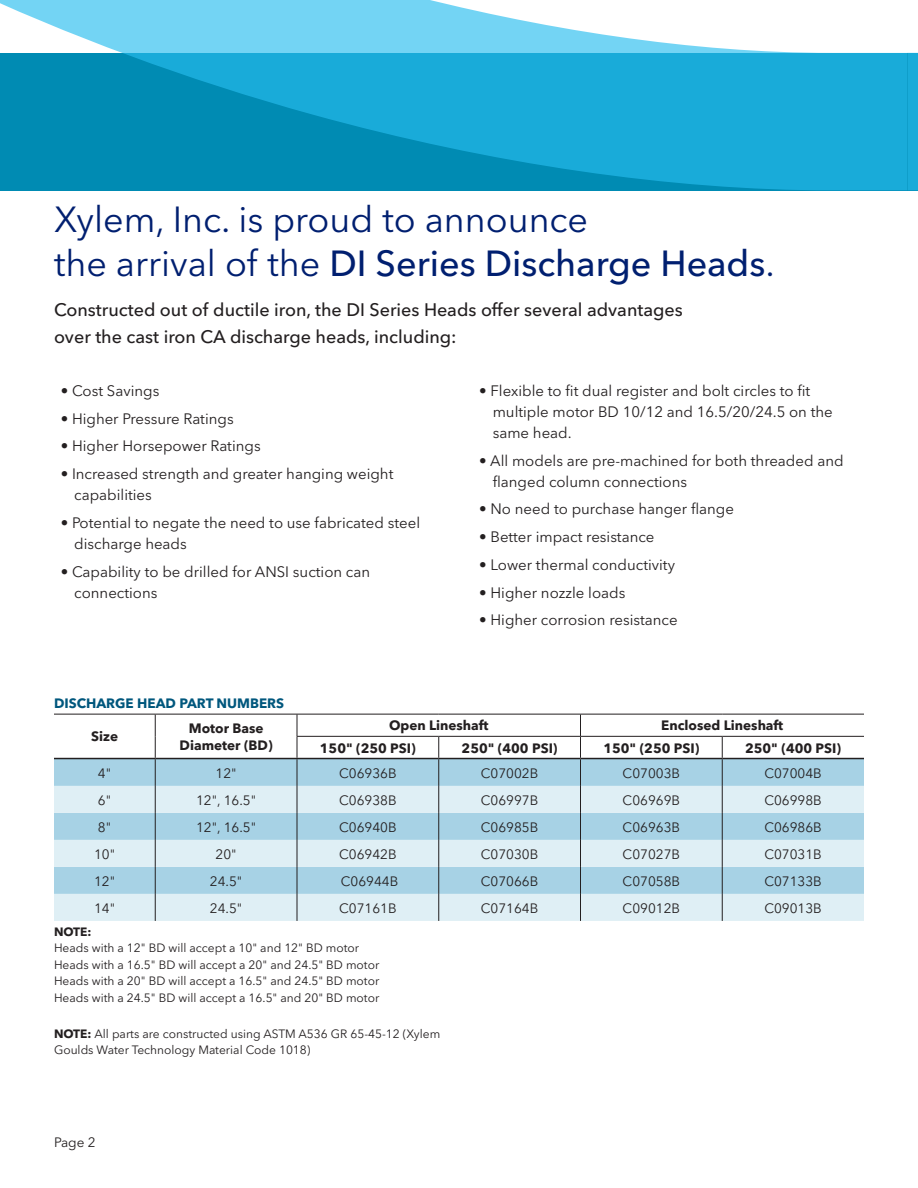
<style>
.page{position:relative;width:918px;height:1188px;background:#fff}
.page>*{position:absolute;margin:0;border:0;box-sizing:border-box;transform-origin:0 0}
.t1{font:36px/43.2px "Avenir Next LT Pro";color:#001f70}
.t2{font:500 18px/27px "Avenir Next LT Pro";color:#231f20}
.t3{font:15px/21px "Avenir Next LT Pro";color:#231f20}
.t4{font:13.5px "Avenir Next LT Pro";color:#231f20}
.t5{font:700 13.5px "Avenir Next LT Pro";color:#231f20}
.t6{font:700 13.5px "Avenir Next LT Pro";color:#00577d}
.t7{font:12px/16.5px "Avenir Next LT Pro";color:#231f20}
.t8{font:700 12px "Avenir Next LT Pro";color:#231f20}
.s1{font-weight:500}
.s2{font-weight:700}
.s3{font-weight:500;font-size:15px;color:#fff}
</style>
<div class="page">
<svg style="left:0;top:0;width:907px;height:190px;background:#3bb2d6"></svg>
<svg style="left:907px;top:52px;width:11px;height:138px;background:#19aad7"></svg>
<svg style="left:54px;top:759px;width:810px;height:27px;background:#a5d0e2"></svg>
<svg style="left:54px;top:786px;width:810px;height:135px;background:#c8e3ee"></svg>
<hr style="left:54px;top:714px;width:101px;height:1px;background:#231f20">
<hr style="left:155px;top:714px;width:142px;height:1px;background:#231f20">
<hr style="left:297px;top:714px;width:142px;height:1px;background:#231f20">
<hr style="left:439px;top:714px;width:141px;height:1px;background:#231f20">
<hr style="left:580px;top:714px;width:142px;height:1px;background:#231f20">
<hr style="left:722px;top:714px;width:142px;height:1px;background:#231f20">
<svg style="left:155px;top:714px;width:1px;height:207px"></svg>
<hr style="left:297px;top:736px;width:142px;height:1px;background:#231f20">
<svg style="left:297px;top:714px;width:1px;height:207px"></svg>
<hr style="left:439px;top:736px;width:141px;height:1px;background:#231f20">
<svg style="left:438px;top:737px;width:1px;height:184px"></svg>
<hr style="left:580px;top:736px;width:142px;height:1px;background:#231f20">
<hr style="left:722px;top:736px;width:142px;height:1px;background:#231f20">
<hr style="left:54px;top:758px;width:101px;height:1px;background:#231f20">
<hr style="left:155px;top:758px;width:142px;height:1px;background:#231f20">
<hr style="left:297px;top:758px;width:142px;height:1px;background:#231f20">
<hr style="left:439px;top:758px;width:141px;height:1px;background:#231f20">
<hr style="left:580px;top:758px;width:142px;height:1px;background:#231f20">
<hr style="left:722px;top:758px;width:142px;height:1px;background:#231f20">
<svg style="left:580px;top:714px;width:1px;height:207px"></svg>
<svg style="left:722px;top:737px;width:1px;height:184px"></svg>
<p class="t1" style="left:54px;top:198px;width:722px">Xylem, Inc. is proud to announce<br>the arrival of the <span class="s1">DI Series Discharge Heads</span>.</p>
<p class="t2" style="left:54px;top:296px;width:630px">Constructed out of ductile iron, the DI Series Heads offer several advantages over the cast iron CA discharge heads, including:</p>
<p class="t3" style="left:61px;top:380px;width:100px">• Cost Savings</p>
<p class="t3" style="left:61px;top:408px;width:174px">• Higher Pressure Ratings</p>
<p class="t3" style="left:61px;top:436px;width:201px">• Higher Horsepower Ratings</p>
<p class="t3" style="left:74px;top:463px;width:321px;text-indent:-14px">• Increased strength and greater hanging weight capabilities</p>
<p class="t3" style="left:74px;top:512px;width:347px;text-indent:-14px">• Potential to negate the need to use fabricated steel discharge heads</p>
<p class="t3" style="left:74px;top:561px;width:297px;text-indent:-14px">• Capability to be drilled for ANSI suction can connections</p>
<p class="t3" style="left:493px;top:380px;width:342px;text-indent:-14px">• Flexible to fit dual register and bolt circles to fit multiple motor BD 10/12 and 16.5/20/24.5 on the same head.</p>
<p class="t3" style="left:493px;top:450px;width:352px;text-indent:-14px">• All models are pre-machined for both threaded and flanged column connections</p>
<p class="t3" style="left:479px;top:499px;width:256px">• No need to purchase hanger flange</p>
<p class="t3" style="left:479px;top:526px;width:177px">• Better impact resistance</p>
<p class="t3" style="left:479px;top:554px;width:197px">• Lower thermal conductivity</p>
<p class="t3" style="left:479px;top:582px;width:148px">• Higher nozzle loads</p>
<p class="t3" style="left:479px;top:610px;width:200px">• Higher corrosion resistance</p>
<p class="t6" style="left:54px;top:695px;width:232px">DISCHARGE HEAD PART NUMBERS</p>
<p class="t5" style="left:91px;top:728px;width:28px">Size</p>
<p class="t5" style="left:189px;top:720px;width:76px">Motor Base</p>
<p class="t5" style="left:180px;top:737px;width:95px">Diameter (BD)</p>
<p class="t5" style="left:389px;top:717px;width:101px">Open Lineshaft</p>
<p class="t5" style="left:661px;top:717px;width:123px">Enclosed Lineshaft</p>
<p class="t5" style="left:320px;top:740px;width:97px">150" (250 PSI)</p>
<p class="t5" style="left:462px;top:740px;width:97px">250" (400 PSI)</p>
<p class="t5" style="left:603px;top:740px;width:97px">150" (250 PSI)</p>
<p class="t5" style="left:745px;top:740px;width:97px">250" (400 PSI)</p>
<p class="t4" style="left:98px;top:765px;width:15px">4"</p>
<p class="t4" style="left:216px;top:765px;width:23px">12"</p>
<p class="t4" style="left:339px;top:765px;width:59px">C06936B</p>
<p class="t4" style="left:481px;top:765px;width:59px">C07002B</p>
<p class="t4" style="left:623px;top:765px;width:59px">C07003B</p>
<p class="t4" style="left:764px;top:765px;width:59px">C07004B</p>
<p class="t4" style="left:98px;top:792px;width:15px">6"</p>
<p class="t4" style="left:196px;top:792px;width:62px">12", 16.5"</p>
<p class="t4" style="left:339px;top:792px;width:59px">C06938B</p>
<p class="t4" style="left:481px;top:792px;width:59px">C06997B</p>
<p class="t4" style="left:623px;top:792px;width:59px">C06969B</p>
<p class="t4" style="left:764px;top:792px;width:59px">C06998B</p>
<p class="t4" style="left:98px;top:819px;width:15px">8"</p>
<p class="t4" style="left:196px;top:819px;width:62px">12", 16.5"</p>
<p class="t4" style="left:339px;top:819px;width:59px">C06940B</p>
<p class="t4" style="left:481px;top:819px;width:59px">C06985B</p>
<p class="t4" style="left:623px;top:819px;width:59px">C06963B</p>
<p class="t4" style="left:764px;top:819px;width:59px">C06986B</p>
<p class="t4" style="left:94px;top:846px;width:23px">10"</p>
<p class="t4" style="left:216px;top:846px;width:23px">20"</p>
<p class="t4" style="left:339px;top:846px;width:59px">C06942B</p>
<p class="t4" style="left:481px;top:846px;width:59px">C07030B</p>
<p class="t4" style="left:623px;top:846px;width:59px">C07027B</p>
<p class="t4" style="left:764px;top:846px;width:59px">C07031B</p>
<p class="t4" style="left:94px;top:873px;width:23px">12"</p>
<p class="t4" style="left:210px;top:873px;width:34px">24.5"</p>
<p class="t4" style="left:341px;top:873px;width:59px">C06944B</p>
<p class="t4" style="left:481px;top:873px;width:59px">C07066B</p>
<p class="t4" style="left:623px;top:873px;width:59px">C07058B</p>
<p class="t4" style="left:764px;top:873px;width:59px">C07133B</p>
<p class="t4" style="left:94px;top:900px;width:23px">14"</p>
<p class="t4" style="left:210px;top:900px;width:34px">24.5"</p>
<p class="t4" style="left:339px;top:900px;width:59px">C07161B</p>
<p class="t4" style="left:481px;top:900px;width:59px">C07164B</p>
<p class="t4" style="left:623px;top:900px;width:59px">C09012B</p>
<p class="t4" style="left:764px;top:900px;width:59px">C09013B</p>
<p class="t8" style="left:54px;top:924px;width:39px">NOTE:</p>
<p class="t7" style="left:54px;top:940px;width:307px">Heads with a 12" BD will accept a 10" and 12" BD motor</p>
<p class="t7" style="left:54px;top:957px;width:327px">Heads with a 16.5" BD will accept a 20" and 24.5" BD motor</p>
<p class="t7" style="left:54px;top:973px;width:327px">Heads with a 20" BD will accept a 16.5" and 24.5" BD motor</p>
<p class="t7" style="left:54px;top:990px;width:327px">Heads with a 24.5" BD will accept a 16.5" and 20" BD motor</p>
<p class="t7" style="left:54px;top:1025px;width:388px"><span class="s2">NOTE:</span> All parts are constructed using ASTM A536 GR 65-45-12 (Xylem<br>Goulds Water Technology Material Code 1018)</p>
<p class="t4" style="left:54px;top:1134px;width:43px"><span class="s3">2</span>Page 2</p>
</div>
